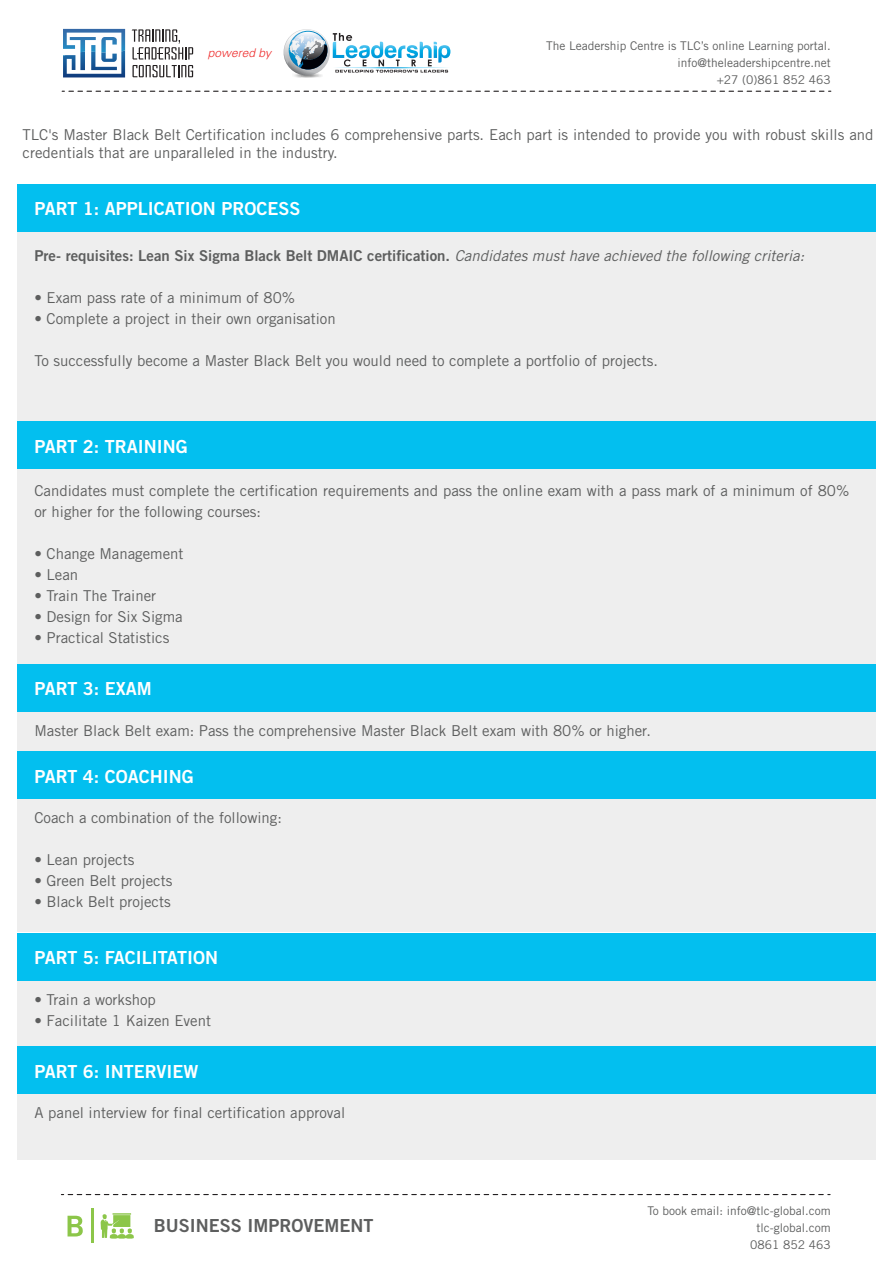
<style>
.page{position:relative;width:893px;height:1263px;background:#fff}
.page>*{position:absolute;margin:0;border:0;box-sizing:border-box;transform-origin:0 0}
.t1{font:18px "Trade Gothic Bold Two";color:#fff}
.t2{font:18px "Trade Gothic Bold Two";color:#5d5e5e}
.t3{font:15px/18px "Trade Gothic";color:#5d5e5e}
.t4{font:15px "Trade Gothic Bold Two";color:#5d5e5e}
.t5{font:12px/16.8px "Trade Gothic";color:#5d5e5e;text-align:right}
.t6{font:italic 300 12px "Univers";color:#ee2c2c}
.s1{font-family:"Trade Gothic";font-style:italic}
</style>
<div class="page">
<div style="left:17px;top:230px;width:858px;height:191px;background:#eee"></div>
<div style="left:17px;top:184px;width:858px;height:48px;background:#03bfef"></div>
<div style="left:17px;top:467px;width:858px;height:197px;background:#eee"></div>
<div style="left:17px;top:421px;width:858px;height:48px;background:#03bfef"></div>
<div style="left:17px;top:710px;width:858px;height:41px;background:#eee"></div>
<div style="left:17px;top:664px;width:858px;height:48px;background:#03bfef"></div>
<div style="left:17px;top:797px;width:858px;height:134px;background:#eee"></div>
<div style="left:17px;top:751px;width:858px;height:48px;background:#03bfef"></div>
<div style="left:17px;top:979px;width:858px;height:67px;background:#eee"></div>
<div style="left:17px;top:933px;width:858px;height:48px;background:#03bfef"></div>
<div style="left:17px;top:1092px;width:858px;height:67px;background:#eee"></div>
<div style="left:17px;top:1046px;width:858px;height:48px;background:#03bfef"></div>
<img style="left:294px;top:73px;width:28px;height:4px">
<svg style="left:284px;top:29px;width:46px;height:46px"></svg>
<svg style="left:284px;top:30px;width:43px;height:39px"></svg>
<svg style="left:333px;top:33px;width:117px;height:40px"></svg>
<svg style="left:132px;top:29px;width:61px;height:48px"></svg>
<svg style="left:63px;top:29px;width:62px;height:48px"></svg>
<hr style="left:91px;top:1209px;width:3px;height:34px;background:#8cc649">
<svg style="left:101px;top:1213px;width:33px;height:26px"></svg>
<svg style="left:68px;top:1216px;width:15px;height:20px"></svg>
<svg style="left:62px;top:91px;width:769px;height:1px"></svg>
<svg style="left:61px;top:1194px;width:769px;height:1px"></svg>
<p class="t6" style="left:208px;top:45px;width:65px">powered by</p>
<p class="t5" style="left:546px;top:37px;width:286px">The Leadership Centre is TLC’s online Learning portal. info@theleadershipcentre.net<br>+27 (0)861 852 463</p>
<p class="t3" style="left:23px;top:126px;width:852px">TLC's Master Black Belt Certification includes 6 comprehensive parts. Each part is intended to provide you with robust skills and credentials that are unparalleled in the industry.</p>
<p class="t1" style="left:34px;top:198px;width:267px">PART 1: APPLICATION PROCESS</p>
<p class="t4" style="left:34px;top:246px;width:771px">Pre- requisites: Lean Six Sigma Black Belt DMAIC certification. <span class="s1">Candidates must have achieved the following criteria:</span></p>
<p class="t3" style="left:34px;top:288px;width:262px">• Exam pass rate of a minimum of 80%</p>
<p class="t3" style="left:34px;top:309px;width:303px">• Complete a project in their own organisation</p>
<p class="t3" style="left:34px;top:351px;width:625px">To successfully become a Master Black Belt you would need to complete a portfolio of projects.</p>
<p class="t1" style="left:34px;top:436px;width:155px">PART 2: TRAINING</p>
<p class="t3" style="left:34px;top:480px;width:816px;line-height:21px">Candidates must complete the certification requirements and pass the online exam with a pass mark of a minimum of 80% or higher for the following courses:</p>
<p class="t3" style="left:34px;top:545px;width:151px">• Change Management</p>
<p class="t3" style="left:34px;top:566px;width:45px">• Lean</p>
<p class="t3" style="left:34px;top:587px;width:123px">• Train The Trainer</p>
<p class="t3" style="left:34px;top:608px;width:150px">• Design for Six Sigma</p>
<p class="t3" style="left:34px;top:629px;width:136px">• Practical Statistics</p>
<p class="t1" style="left:34px;top:678px;width:119px">PART 3: EXAM</p>
<p class="t3" style="left:34px;top:721px;width:618px">Master Black Belt exam: Pass the comprehensive Master Black Belt exam with 80% or higher.</p>
<p class="t1" style="left:34px;top:765px;width:161px">PART 4: COACHING</p>
<p class="t3" style="left:34px;top:809px;width:249px">Coach a combination of the following:</p>
<p class="t3" style="left:34px;top:851px;width:101px">• Lean projects</p>
<p class="t3" style="left:34px;top:872px;width:139px">• Green Belt projects</p>
<p class="t3" style="left:34px;top:893px;width:138px">• Black Belt projects</p>
<p class="t1" style="left:34px;top:947px;width:185px">PART 5: FACILITATION</p>
<p class="t3" style="left:34px;top:991px;width:123px">• Train a workshop</p>
<p class="t3" style="left:34px;top:1012px;width:178px">• Facilitate 1 Kaizen Event</p>
<p class="t1" style="left:34px;top:1060px;width:166px">PART 6: INTERVIEW</p>
<p class="t3" style="left:34px;top:1104px;width:312px">A panel interview for final certification approval</p>
<p class="t2" style="left:154px;top:1214px;width:221px">BUSINESS IMPROVEMENT</p>
<p class="t5" style="left:647px;top:1202px;width:185px">To book email: info@tlc-global.com tlc-global.com<br>0861 852 463</p>
</div>
